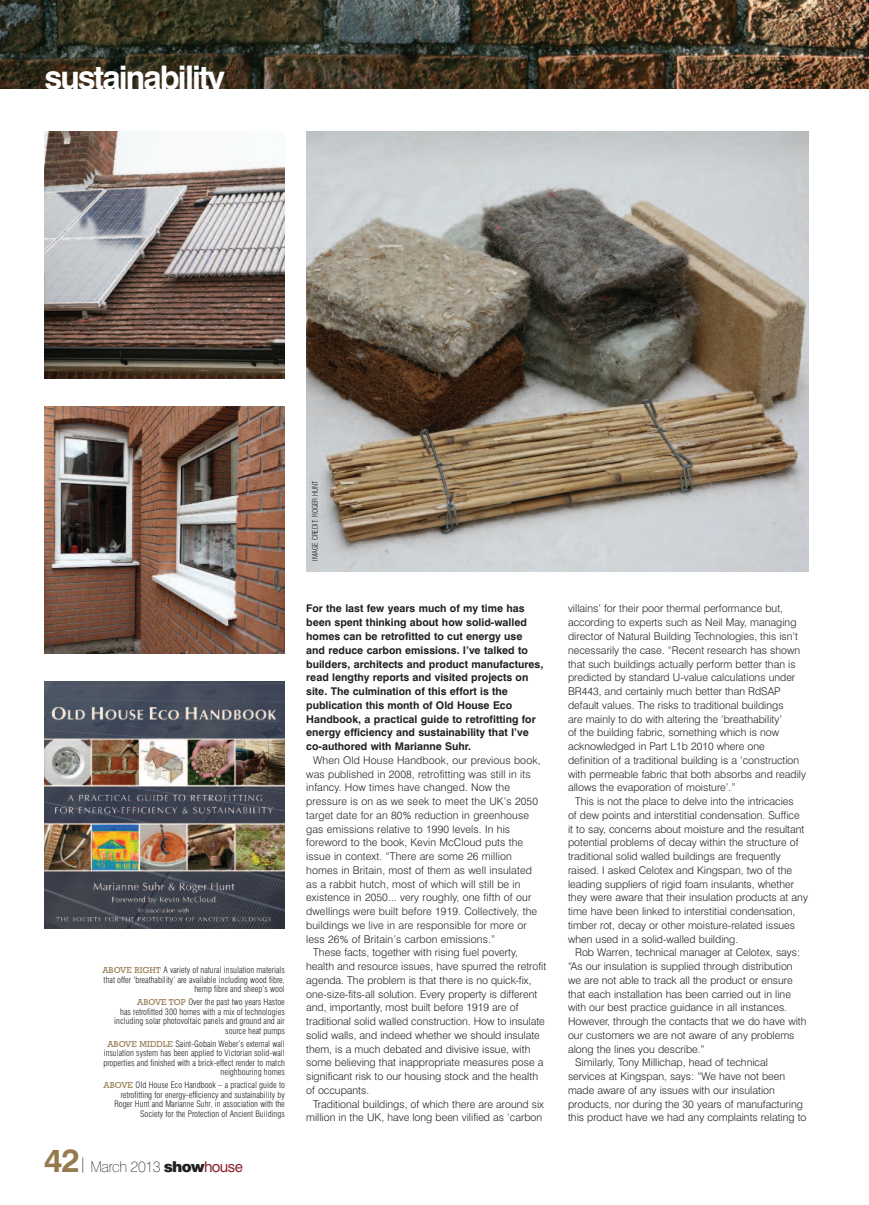
<style>
.page{position:relative;width:869px;height:1205px;background:#fff}
.page>*{position:absolute;margin:0;border:0;box-sizing:border-box;transform-origin:0 0}
.t1{font:700 32.5px "Swiss 721 BT";letter-spacing:-.055em;color:#fff}
.t2{font:100 15px "Swiss 721 BT";letter-spacing:-.03em;color:#231f20}
.t3{font:300 10.62px/13.8px "Swiss 721 BT";color:#231f20}
.t4{font:700 10.62px/13.8px "Swiss 721 BT";color:#231f20}
.t5{font:300 condensed 8.75px/9.5px "Swiss 721 BT";color:#231f20;text-align:right}
.t6{font:300 condensed 7.5px "Swiss 721 BT";color:#231f20}
.s1{font-family:"Rockwell";font-weight:400;font-stretch:normal;color:#95794f}
.s2{font-weight:700;font-size:32.5px;color:#95794f}
.s3{font-weight:900}
.s4{font-weight:400;color:#8e252f}
</style>
<div class="page">
<img style="left:306px;top:131px;width:502px;height:440px">
<img style="left:44px;top:131px;width:241px;height:248px">
<img style="left:44px;top:406px;width:241px;height:248px">
<img style="left:44px;top:681px;width:241px;height:248px">
<img style="left:0;top:0;width:868px;height:88px">
<h1 class="t1" style="left:44px;top:66px;width:182px">sustainability</h1>
<p class="t5" style="left:102px;top:966px;width:184px"><span class="s1">ABOVE RIGHT</span> A variety of natural insulation materials that offer ‘breathability’ are available including wood fibre, hemp fibre and sheep’s wool</p>
<p class="t5" style="left:114px;top:998px;width:172px"><span class="s1">ABOVE TOP</span> Over the past two years Hastoe<br>has retrofitted 300 homes with a mix of technologies including solar photovoltaic panels and ground and air source heat pumps</p>
<p class="t5" style="left:103px;top:1039px;width:183px"><span class="s1">ABOVE MIDDLE</span> Saint-Gobain Weber’s external wall insulation system has been applied to Victorian solid-wall properties and finished with a brick-effect render to match neighbouring homes</p>
<p class="t5" style="left:104px;top:1081px;width:183px"><span class="s1">ABOVE</span> Old House Eco Handbook – a practical guide to retrofitting for energy-efficiency and sustainability by Roger Hunt and Marianne Suhr, in association with the Society for the Protection of Ancient Buildings</p>
<h2 class="t2" style="left:44px;top:1161px;width:200px"><span class="s2">42</span>| March 2013 <span class="s3">show</span><span class="s4">house</span></h2>
<p class="t6" style="left:312px;top:560px;width:82px;rotate:-90deg">IMAGE CREDIT: ROGER HUNT</p>
<p class="t4" style="left:306px;top:603px;width:239px">For the last few years much of my time has been spent thinking about how solid-walled homes can be retrofitted to cut energy use and reduce carbon emissions. I’ve talked to builders, architects and product manufactures, read lengthy reports and visited projects on site. The culmination of this effort is the publication this month of Old House Eco Handbook, a practical guide to retrofitting for energy efficiency and sustainability that I’ve co-authored with Marianne Suhr.</p>
<p class="t3" style="left:313px;top:754px;width:228px">When Old House Handbook, our previous book,</p>
<p class="t3" style="left:306px;top:768px;width:226px">was published in 2008, retrofitting was still in its</p>
<p class="t3" style="left:306px;top:782px;width:205px">infancy. How times have changed. Now the</p>
<p class="t3" style="left:306px;top:795px;width:233px">pressure is on as we seek to meet the UK’s 2050</p>
<p class="t3" style="left:306px;top:809px;width:224px">target date for an 80% reduction in greenhouse</p>
<p class="t3" style="left:306px;top:823px;width:205px">gas emissions relative to 1990 levels. In his</p>
<p class="t3" style="left:306px;top:837px;width:218px">foreword to the book, Kevin McCloud puts the</p>
<p class="t3" style="left:306px;top:850px;width:207px">issue in context. “There are some 26 million</p>
<p class="t3" style="left:306px;top:864px;width:227px">homes in Britain, most of them as well insulated</p>
<p class="t3" style="left:306px;top:878px;width:216px">as a rabbit hutch, most of which will still be in</p>
<p class="t3" style="left:306px;top:892px;width:226px">existence in 2050... very roughly, one fifth of our</p>
<p class="t3" style="left:306px;top:905px;width:232px">dwellings were built before 1919. Collectively, the</p>
<p class="t3" style="left:306px;top:919px;width:222px">buildings we live in are responsible for more or</p>
<p class="t3" style="left:306px;top:933px;width:190px">less 26% of Britain’s carbon emissions.”</p>
<p class="t3" style="left:313px;top:947px;width:206px">These facts, together with rising fuel poverty,</p>
<p class="t3" style="left:306px;top:960px;width:241px">health and resource issues, have spurred the retrofit</p>
<p class="t3" style="left:306px;top:974px;width:227px">agenda. The problem is that there is no quick-fix,</p>
<p class="t3" style="left:306px;top:988px;width:232px">one-size-fits-all solution. Every property is different</p>
<p class="t3" style="left:306px;top:1002px;width:214px">and, importantly, most built before 1919 are of</p>
<p class="t3" style="left:306px;top:1015px;width:240px">traditional solid walled construction. How to insulate</p>
<p class="t3" style="left:306px;top:1029px;width:235px">solid walls, and indeed whether we should insulate</p>
<p class="t3" style="left:306px;top:1043px;width:226px">them, is a much debated and divisive issue, with</p>
<p class="t3" style="left:306px;top:1057px;width:239px">some believing that inappropriate measures pose a</p>
<p class="t3" style="left:306px;top:1070px;width:233px">significant risk to our housing stock and the health</p>
<p class="t3" style="left:306px;top:1084px;width:65px">of occupants.</p>
<p class="t3" style="left:313px;top:1098px;width:232px">Traditional buildings, of which there are around six</p>
<p class="t3" style="left:306px;top:1112px;width:237px">million in the UK, have long been vilified as ‘carbon</p>
<p class="t3" style="left:567px;top:603px;width:239px">villains’ for their poor thermal performance but, according to experts such as Neil May, managing director of Natural Building Technologies, this isn’t necessarily the case. “Recent research has shown that such buildings actually perform better than is predicted by standard U-value calculations under BR443, and certainly much better than RdSAP default values. The risks to traditional buildings<br>are mainly to do with altering the ‘breathability’<br>of the building fabric, something which is now acknowledged in Part L1b 2010 where one definition of a traditional building is a ‘construction with permeable fabric that both absorbs and readily allows the evaporation of moisture’.”</p>
<p class="t3" style="left:567px;top:795px;width:241px;text-indent:7px">This is not the place to delve into the intricacies<br>of dew points and interstitial condensation. Suffice<br>it to say, concerns about moisture and the resultant potential problems of decay within the structure of traditional solid walled buildings are frequently raised. I asked Celotex and Kingspan, two of the leading suppliers of rigid foam insulants, whether they were aware that their insulation products at any time have been linked to interstitial condensation, timber rot, decay or other moisture-related issues when used in a solid-walled building.</p>
<p class="t3" style="left:575px;top:947px;width:226px">Rob Warren, technical manager at Celotex, says:</p>
<p class="t3" style="left:567px;top:960px;width:226px">“As our insulation is supplied through distribution</p>
<p class="t3" style="left:567px;top:974px;width:226px">we are not able to track all the product or ensure</p>
<p class="t3" style="left:567px;top:988px;width:224px">that each installation has been carried out in line</p>
<p class="t3" style="left:567px;top:1002px;width:220px">with our best practice guidance in all instances.</p>
<p class="t3" style="left:567px;top:1015px;width:240px">However, through the contacts that we do have with</p>
<p class="t3" style="left:567px;top:1029px;width:228px">our customers we are not aware of any problems</p>
<p class="t3" style="left:567px;top:1043px;width:138px">along the lines you describe.”</p>
<p class="t3" style="left:575px;top:1057px;width:194px">Similarly, Tony Millichap, head of technical</p>
<p class="t3" style="left:567px;top:1070px;width:218px">services at Kingspan, says: “We have not been</p>
<p class="t3" style="left:567px;top:1084px;width:208px">made aware of any issues with our insulation</p>
<p class="t3" style="left:567px;top:1098px;width:236px">products, nor during the 30 years of manufacturing</p>
<p class="t3" style="left:567px;top:1112px;width:240px">this product have we had any complaints relating to</p>
</div>
